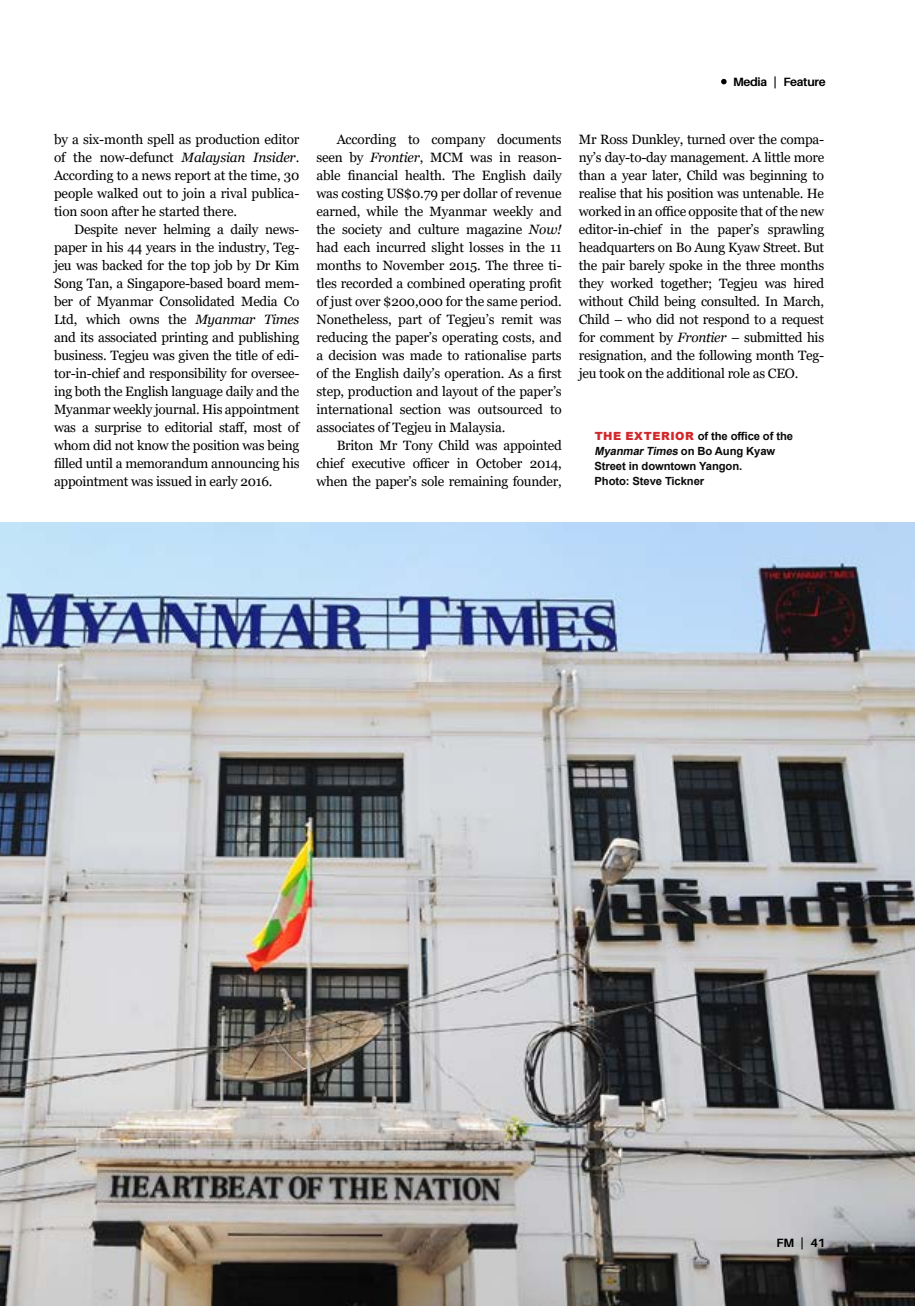
<style>
.page{position:relative;width:915px;height:1306px;background:#fff}
.page>*{position:absolute;margin:0;border:0;box-sizing:border-box;transform-origin:0 0}
.t1{font:13.5px/18px "Georgia";letter-spacing:-.02em;color:#000;text-align:justify}
.t2{font:700 12px "Aileron";letter-spacing:-.025em;color:#000}
.t3{font:700 11.25px/15px "Arial";letter-spacing:-.01em;color:#0b0a0b}
.s1{font-style:italic}
.s2{font-weight:900;color:#d2272b}
</style>
<div class="page">
<img style="left:0;top:522px;width:914px;height:783px">
<svg style="left:721px;top:79px;width:5px;height:5px"></svg>
<p class="t2" style="left:732px;top:75px;width:94px">Media | Feature</p>
<p class="t1" style="left:54px;top:130px;width:247px">by a six-month spell as production editor of the now-defunct <span class="s1">Malaysian Insider</span>.<br>According to a news report at the time, 30 people walked out to join a rival publica&shy;tion soon after he started there.</p>
<p class="t1" style="left:54px;top:220px;width:247px;text-indent:20px">Despite never helming a daily news&shy;paper in his 44 years in the industry, Teg&shy;jeu was backed for the top job by Dr Kim Song Tan, a Singapore-based board mem&shy;ber of Myanmar Consolidated Media Co Ltd, which owns the <span class="s1">Myanmar Times </span>and its associated printing and publishing business. Tegjeu was given the title of edi&shy;tor-in-chief and responsibility for oversee&shy;ing both the English language daily and the Myanmar weekly journal. His appointment was a surprise to editorial staff, most of whom did not know the position was being filled until a memorandum announcing his appointment was issued in early 2016.</p>
<p class="t1" style="left:316px;top:130px;width:247px;text-indent:20px">According to company documents seen by <span class="s1">Frontier</span>, MCM was in reason&shy;able financial health. The English daily was costing US$0.79 per dollar of revenue earned, while the Myanmar weekly and the society and culture magazine <span class="s1">Now! </span>had each incurred slight losses in the 11 months to November 2015. The three ti&shy;tles recorded a combined operating profit of just over $200,000 for the same period.<br>Nonetheless, part of Tegjeu’s remit was reducing the paper’s operating costs, and a decision was made to rationalise parts of the English daily’s operation. As a first step, production and layout of the paper’s international section was outsourced to associates of Tegjeu in Malaysia.</p>
<p class="t1" style="left:316px;top:436px;width:247px;text-indent:20px">Briton Mr Tony Child was appointed chief executive officer in October 2014, when the paper’s sole remaining founder,</p>
<p class="t1" style="left:578px;top:130px;width:247px">Mr Ross Dunkley, turned over the compa&shy;ny’s day-to-day management. A little more than a year later, Child was beginning to realise that his position was untenable. He worked in an office opposite that of the new editor-in-chief in the paper’s sprawling headquarters on Bo Aung Kyaw Street. But the pair barely spoke in the three months they worked together; Tegjeu was hired without Child being consulted. In March, Child – who did not respond to a request for comment by <span class="s1">Frontier</span> – submitted his resignation, and the following month Teg&shy;jeu took on the additional role as CEO.</p>
<p class="t3" style="left:594px;top:429px;width:200px"><span class="s2">THE EXTERIOR</span> of the office of the<br><span class="s1">Myanmar Times</span> on Bo Aung Kyaw<br>Street in downtown Yangon.<br>Photo: Steve Tickner</p>
<p class="t2" style="left:776px;top:1235px;width:51px">FM | 41</p>
</div>
